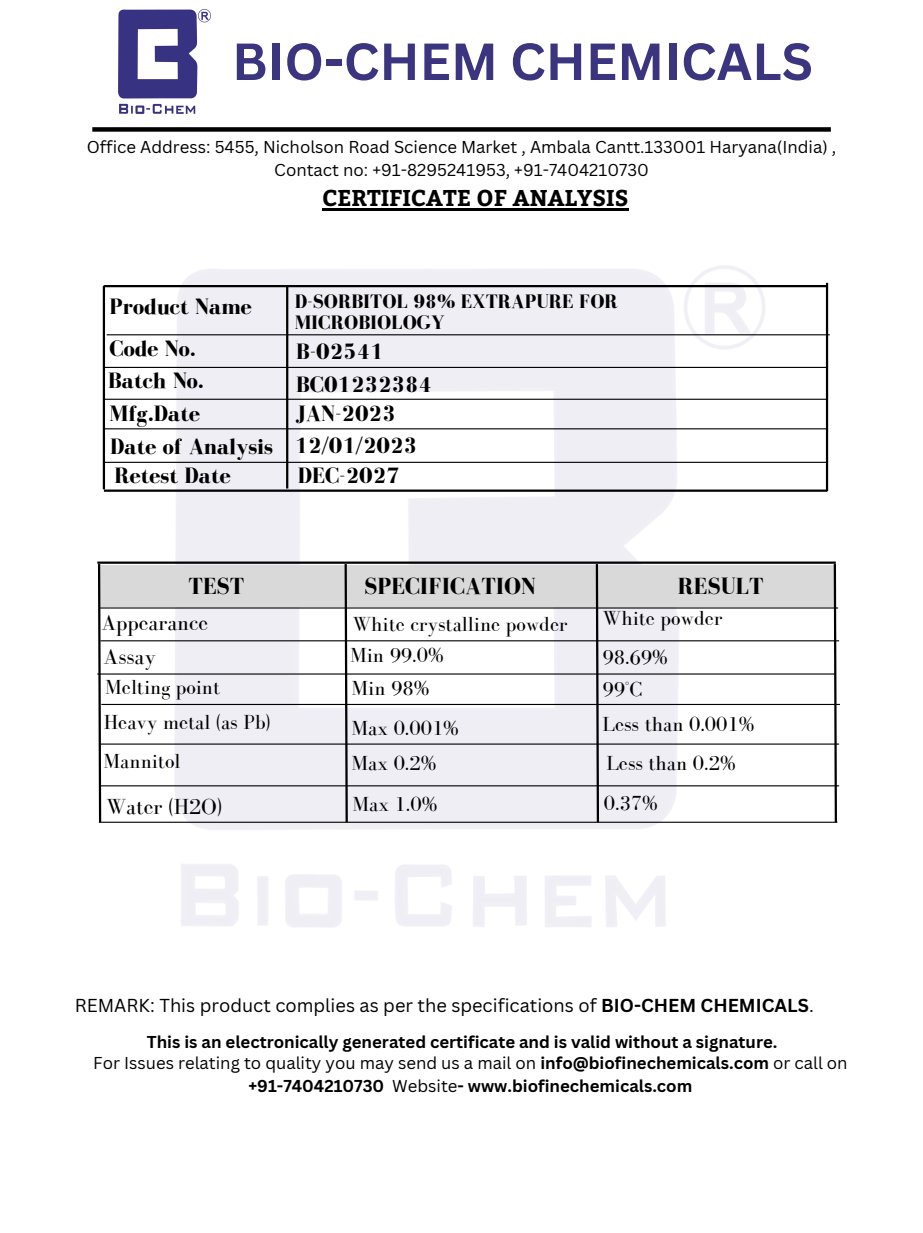
<style>
.page{position:relative;width:923px;height:1233px;background:#fff}
.page>*{position:absolute;margin:0;border:0;box-sizing:border-box;transform-origin:0 0}
.t1{font:700 51px "Canva Sans";color:#3b3580}
.t2{font:700 24px "Bodoni FLF";color:#000}
.t3{font:700 22.8px "Bodoni FLF";color:#000}
.t4{font:700 22.8px "Bitter";color:#000}
.t5{font:22.5px "Bodoni FLF";color:#000}
.t6{font:21px "Bodoni FLF";color:#000}
.t7{font:700 19.95px/21.3px "Bodoni FLF";color:#000}
.t8{font:18.3px "Canva Sans";color:#000}
.t9{font:700 16.8px/22.5px "Canva Sans";color:#000;text-align:center}
.t10{font:16.8px/22.5px "Canva Sans";color:#000;text-align:center}
.s1{font-weight:700}
.s2{font-weight:400}
</style>
<div class="page">
<img style="left:174px;top:266px;width:591px;height:661px">
<div style="left:92px;top:127px;width:738px;height:5px;background:#000"></div>
<img style="left:118px;top:10px;width:92px;height:103px">
<hr style="left:322px;top:209px;width:306px;height:2px;background:#000">
<hr style="left:104px;top:285px;width:722px;height:2px;background:#000">
<hr style="left:107px;top:334px;width:722px;height:1px;background:#000">
<hr style="left:104px;top:367px;width:723px;height:1px;background:#000">
<hr style="left:104px;top:399px;width:723px;height:1px;background:#000">
<hr style="left:104px;top:428px;width:723px;height:1px;background:#000">
<hr style="left:104px;top:462px;width:723px;height:1px;background:#000">
<hr style="left:104px;top:490px;width:723px;height:2px;background:#000">
<hr style="left:103px;top:286px;width:2px;height:203px;background:#000">
<hr style="left:286px;top:285px;width:2px;height:204px;background:#000">
<hr style="left:825px;top:283px;width:3px;height:208px;background:#000">
<hr style="left:100px;top:607px;width:738px;height:2px;background:#000">
<hr style="left:101px;top:640px;width:738px;height:1px;background:#000">
<hr style="left:97px;top:562px;width:738px;height:2px;background:#000">
<div style="left:100px;top:565px;width:736px;height:41px;background:#d9d9d9"></div>
<hr style="left:97px;top:673px;width:738px;height:2px;background:#000">
<hr style="left:101px;top:744px;width:738px;height:1px;background:#000">
<hr style="left:99px;top:822px;width:738px;height:1px;background:#000">
<svg style="left:832px;top:562px;width:6px;height:261px"></svg>
<svg style="left:594px;top:563px;width:6px;height:262px;background:#8f8f92"></svg>
<svg style="left:343px;top:563px;width:6px;height:261px"></svg>
<svg style="left:97px;top:562px;width:5px;height:261px"></svg>
<hr style="left:101px;top:785px;width:738px;height:1px;background:#000">
<hr style="left:101px;top:704px;width:738px;height:1px;background:#000">
<h1 class="t1" style="left:232px;top:26px;width:582px">BIO-CHEM CHEMICALS</h1>
<p class="t10" style="left:87px;top:136px;width:751px">Office Address: 5455, Nicholson Road Science Market , Ambala Cantt.133001 Haryana(India) ,<br>Contact no: +91-8295241953, +91-7404210730</p>
<h2 class="t4" style="left:322px;top:182px;width:308px">CERTIFICATE OF ANALYSIS</h2>
<h2 class="t3" style="left:109px;top:294px;width:144px">Product Name</h2>
<h2 class="t3" style="left:109px;top:336px;width:88px">Code No.</h2>
<h3 class="t3" style="left:108px;top:368px;width:97px">Batch No.</h3>
<h2 class="t3" style="left:109px;top:401px;width:92px">Mfg.Date</h2>
<h5 class="t3" style="left:110px;top:435px;width:164px">Date of Analysis</h5>
<h5 class="t3" style="left:115px;top:463px;width:118px">Retest Date</h5>
<h5 class="t7" style="left:295px;top:291px;width:325px">D-SORBITOL 98% EXTRAPURE FOR<br>MICROBIOLOGY</h5>
<h5 class="t3" style="left:296px;top:339px;width:89px">B-02541</h5>
<h5 class="t3" style="left:296px;top:372px;width:137px">BC01232384</h5>
<h5 class="t3" style="left:296px;top:401px;width:101px">JAN-2023</h5>
<h5 class="t3" style="left:295px;top:433px;width:124px">12/01/2023</h5>
<h5 class="t3" style="left:298px;top:463px;width:103px">DEC-2027</h5>
<h4 class="t2" style="left:189px;top:573px;width:57px">TEST</h4>
<h5 class="t2" style="left:364px;top:573px;width:173px">SPECIFICATION</h5>
<h5 class="t2" style="left:677px;top:573px;width:87px">RESULT</h5>
<h5 class="t5" style="left:101px;top:611px;width:108px">Appearance</h5>
<h3 class="t6" style="left:352px;top:612px;width:217px">White crystalline powder</h3>
<h3 class="t6" style="left:602px;top:607px;width:121px">White powder</h3>
<h3 class="t6" style="left:350px;top:644px;width:95px">Min 99.0%</h3>
<h3 class="t6" style="left:602px;top:646px;width:67px">98.69%</h3>
<h3 class="t6" style="left:105px;top:676px;width:116px">Melting point</h3>
<h3 class="t6" style="left:104px;top:710px;width:168px">Heavy metal (as Pb)</h3>
<h2 class="t6" style="left:351px;top:751px;width:86px">Max 0.2%</h2>
<h2 class="t6" style="left:606px;top:751px;width:131px">Less than 0.2%</h2>
<h2 class="t5" style="left:106px;top:795px;width:117px">Water (H2O)</h2>
<h3 class="t6" style="left:352px;top:793px;width:86px">Max 1.0%</h3>
<h3 class="t6" style="left:603px;top:791px;width:55px">0.37%</h3>
<h5 class="t5" style="left:104px;top:645px;width:54px">Assay</h5>
<h3 class="t6" style="left:351px;top:677px;width:79px">Min 98%</h3>
<p class="t6" style="left:602px;top:678px;width:42px">99°C</p>
<h5 class="t6" style="left:351px;top:716px;width:109px">Max 0.001%</h5>
<h5 class="t6" style="left:602px;top:712px;width:153px">Less than 0.001%</h5>
<h6 class="t6" style="left:104px;top:750px;width:78px">Mannitol</h6>
<h2 class="t8" style="left:75px;top:992px;width:740px">REMARK: This product complies as per the specifications of <span class="s1">BIO-CHEM CHEMICALS</span>.</h2>
<p class="t9" style="left:147px;top:1030px;width:632px">This is an electronically generated certificate and is valid without a signature.</p>
<h4 class="t9" style="left:93px;top:1052px;width:755px"><span class="s2">For Issues relating to quality you may send us a mail on</span> info@biofinechemicals.com <span class="s2">or call on </span>+91-7404210730 <span class="s2">Website</span>- www.biofinechemicals.com</h4>
</div>
